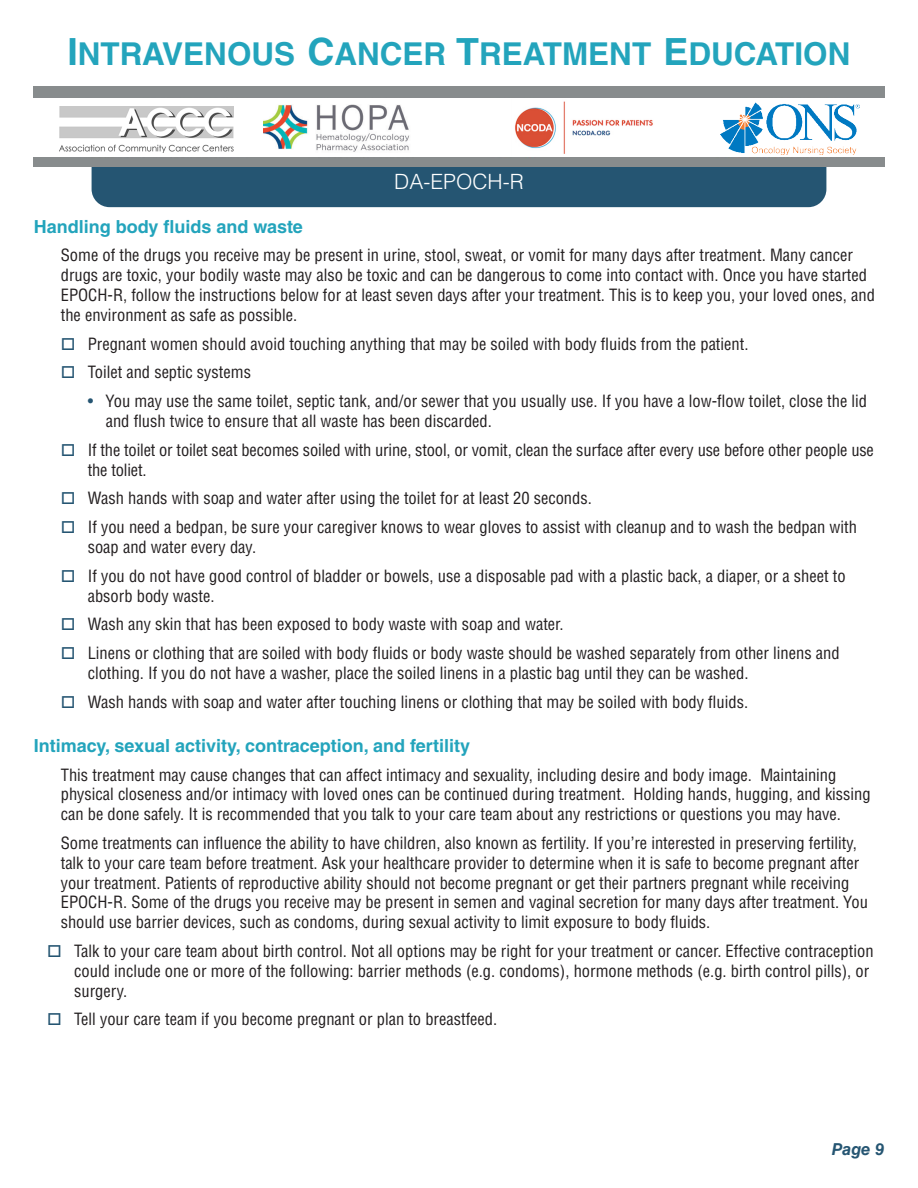
<style>
.page{position:relative;width:918px;height:1188px;background:#fff}
.page>*{position:absolute;margin:0;border:0;box-sizing:border-box;transform-origin:0 0}
.t1{font:700 31.5px "Helvetica LT Std";color:#23a4bc}
.t2{font:300 21px "Helvetica LT Std";color:#fff}
.text{font:700 18px "Helvetica LT Std";color:#23a4bc}
.subhead{font:700 18px "Helvetica LT Std";color:#23a4bc}
.text-2{font:condensed 16.5px/19.8px "Helvetica LT Std";color:#231f20}
.table_bullet_point{font:condensed 16.5px/19.8px "Helvetica LT Std";color:#231f20}
.t3{font:italic 700 16.5px "Helvetica LT Std";color:#255572}
.s1{font-size:37.5px}
.s2{color:#255572}
</style>
<div class="page">
<div style="left:92px;top:138px;width:734px;height:69px;background:#255572;border-radius:18px"></div>
<div style="left:34px;top:87px;width:850px;height:80px;background:#888c8d"></div>
<div style="left:34px;top:98px;width:866px;height:59px;background:#fff"></div>
<img style="left:264px;top:104px;width:146px;height:48px">
<img style="left:720px;top:102px;width:140px;height:53px">
<img style="left:59px;top:107px;width:175px;height:45px">
<img style="left:515px;top:101px;width:138px;height:53px">
<h1 class="t1" style="left:67px;top:35px;width:785px"><span class="s1">I</span>NTRAVENOUS <span class="s1">C</span>ANCER <span class="s1">T</span>REATMENT <span class="s1">E</span>DUCATION</h1>
<p class="t2" style="left:394px;top:168px;width:131px">DA-EPOCH-R</p>
<p class="subhead" style="left:34px;top:215px;width:271px">Handling body fluids and waste</p>
<p class="text-2" style="left:61px;top:245px;width:816px">Some of the drugs you receive may be present in urine, stool, sweat, or vomit for many days after treatment. Many cancer drugs are toxic, your bodily waste may also be toxic and can be dangerous to come into contact with. Once you have started EPOCH-R, follow the instructions below for at least seven days after your treatment. This is to keep you, your loved ones, and the environment as safe as possible.</p>
<p class="text-2" style="left:61px;top:334px;width:689px"><span class="s2">□</span> Pregnant women should avoid touching anything that may be soiled with body fluids from the patient.</p>
<p class="text-2" style="left:61px;top:362px;width:192px"><span class="s2">□</span> Toilet and septic systems</p>
<p class="table_bullet_point" style="left:106px;top:391px;width:763px;text-indent:-18px"><span class="s2">•</span> You may use the same toilet, septic tank, and/or sewer that you usually use. If you have a low-flow toilet, close the lid and flush twice to ensure that all waste has been discarded.</p>
<p class="text-2" style="left:88px;top:440px;width:788px;text-indent:-27px"><span class="s2">□</span> If the toilet or toilet seat becomes soiled with urine, stool, or vomit, clean the surface after every use before other people use the toliet.</p>
<p class="text-2" style="left:61px;top:488px;width:533px"><span class="s2">□</span> Wash hands with soap and water after using the toilet for at least 20 seconds.</p>
<p class="text-2" style="left:88px;top:517px;width:771px;text-indent:-27px"><span class="s2">□</span> If you need a bedpan, be sure your caregiver knows to wear gloves to assist with cleanup and to wash the bedpan with soap and water every day.</p>
<p class="text-2" style="left:88px;top:566px;width:759px;text-indent:-27px"><span class="s2">□</span> If you do not have good control of bladder or bowels, use a disposable pad with a plastic back, a diaper, or a sheet to absorb body waste.</p>
<p class="text-2" style="left:61px;top:614px;width:504px"><span class="s2">□</span> Wash any skin that has been exposed to body waste with soap and water.</p>
<p class="text-2" style="left:88px;top:643px;width:753px;text-indent:-27px"><span class="s2">□</span> Linens or clothing that are soiled with body fluids or body waste should be washed separately from other linens and clothing. If you do not have a washer, place the soiled linens in a plastic bag until they can be washed.</p>
<p class="text-2" style="left:61px;top:692px;width:689px"><span class="s2">□</span> Wash hands with soap and water after touching linens or clothing that may be soiled with body fluids.</p>
<p class="text" style="left:34px;top:735px;width:438px">Intimacy, sexual activity, contraception, and fertility</p>
<p class="text-2" style="left:61px;top:765px;width:812px">This treatment may cause changes that can affect intimacy and sexuality, including desire and body image. Maintaining physical closeness and/or intimacy with loved ones can be continued during treatment. Holding hands, hugging, and kissing can be done safely. It is recommended that you talk to your care team about any restrictions or questions you may have.</p>
<p class="text-2" style="left:61px;top:833px;width:809px">Some treatments can influence the ability to have children, also known as fertility. If you’re interested in preserving fertility, talk to your care team before treatment. Ask your healthcare provider to determine when it is safe to become pregnant after your treatment. Patients of reproductive ability should not become pregnant or get their partners pregnant while receiving EPOCH-R. Some of the drugs you receive may be present in semen and vaginal secretion for many days after treatment. You should use barrier devices, such as condoms, during sexual activity to limit exposure to body fluids.</p>
<p class="text-2" style="left:74px;top:941px;width:801px;text-indent:-27px"><span class="s2">□</span> Talk to your care team about birth control. Not all options may be right for your treatment or cancer. Effective contraception could include one or more of the following: barrier methods (e.g. condoms), hormone methods (e.g. birth control pills), or surgery.</p>
<p class="text-2" style="left:47px;top:1009px;width:452px"><span class="s2">□</span> Tell your care team if you become pregnant or plan to breastfeed.</p>
<p class="t3" style="left:832px;top:1139px;width:54px">Page 9</p>
</div>
